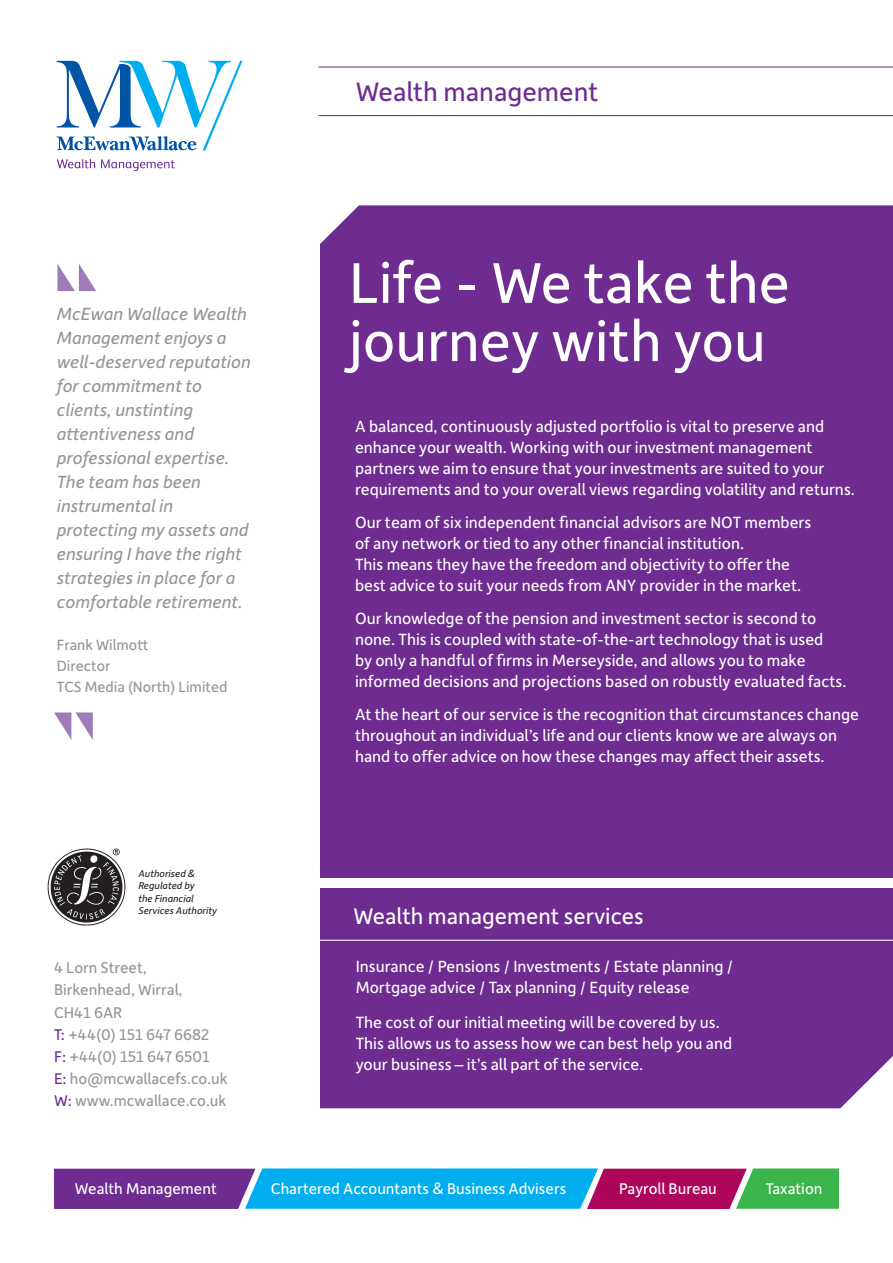
<style>
.page{position:relative;width:893px;height:1263px;background:#fff}
.page>*{position:absolute;margin:0;border:0;box-sizing:border-box;transform-origin:0 0}
.t1{font:60.9px/58.2px "Depot New";color:#fff}
.t2{font:28.35px "Depot New";color:#6e2c91}
.t3{font:24px "Depot New";color:#fff}
.t4{font:italic 18.75px/24px "Depot New";color:#939598}
.t5{font:17.25px/21px "Depot New";color:#fff}
.t6{font:16.5px/22.2px "Depot New";color:#939598}
.t7{font:16.5px "Depot New";color:#fff}
.t8{font:15.75px/21px "Depot New";color:#939598}
.t9{font:italic 10.5px/12.6px "Depot New";color:#231f20}
.s1{color:#6e2c91}
</style>
<div class="page">
<svg style="left:57px;top:159px;width:38px;height:9px"></svg>
<svg style="left:101px;top:159px;width:74px;height:12px"></svg>
<svg style="left:56px;top:61px;width:186px;height:89px"></svg>
<hr style="left:318px;top:115px;width:575px;height:1px;background:#6e2c91">
<hr style="left:318px;top:66px;width:575px;height:2px;background:#6e2c91">
<div style="left:320px;top:205px;width:573px;height:903px;background:#6e2c91"></div>
<hr style="left:318px;top:940px;width:575px;height:1px;background:#fff">
<div style="left:308px;top:878px;width:585px;height:10px;background:#fff"></div>
<svg style="left:57px;top:264px;width:39px;height:27px"></svg>
<svg style="left:54px;top:712px;width:39px;height:28px"></svg>
<img style="left:48px;top:848px;width:77px;height:78px">
<svg style="left:54px;top:1168px;width:785px;height:41px;background:#4a74ab"></svg>
<p class="t4" style="left:57px;top:301px;width:195px">McEwan Wallace Wealth<br>Management enjoys a well-deserved reputation for commitment to clients, unstinting attentiveness and professional expertise.<br>The team has been instrumental in protecting my assets and ensuring I have the right strategies in place for a comfortable retirement.</p>
<p class="t8" style="left:57px;top:634px;width:172px">Frank Wilmott<br>Director<br>TCS Media (North) Limited</p>
<p class="t9" style="left:138px;top:866px;width:80px">Authorised &amp;<br>Regulated by<br>the Financial<br>Services Authority</p>
<p class="t6" style="left:54px;top:956px;width:175px">4 Lorn Street,<br>Birkenhead, Wirral,<br>CH41 6AR<br><span class="s1">T:</span> +44(0) 151 647 6682<br><span class="s1">F:</span> +44(0) 151 647 6501<br><span class="s1">E:</span> ho@mcwallacefs.co.uk<br><span class="s1">W:</span> www.mcwallace.co.uk</p>
<h2 class="t2" style="left:356px;top:73px;width:244px">Wealth management</h2>
<h1 class="t1" style="left:349px;top:251px;width:442px">Life - We take the journey with you</h1>
<p class="t5" style="left:355px;top:415px;width:501px">A balanced, continuously adjusted portfolio is vital to preserve and enhance your wealth. Working with our investment management partners we aim to ensure that your investments are suited to your requirements and to your overall views regarding volatility and returns.</p>
<p class="t5" style="left:355px;top:511px;width:458px">Our team of six independent financial advisors are NOT members of any network or tied to any other financial institution.<br>This means they have the freedom and objectivity to offer the best advice to suit your needs from ANY provider in the market.</p>
<p class="t5" style="left:355px;top:607px;width:493px">Our knowledge of the pension and investment sector is second to none. This is coupled with state-of-the-art technology that is used<br>by only a handful of firms in Merseyside, and allows you to make informed decisions and projections based on robustly evaluated facts.</p>
<p class="t5" style="left:355px;top:703px;width:505px">At the heart of our service is the recognition that circumstances change throughout an individual’s life and our clients know we are always on hand to offer advice on how these changes may affect their assets.</p>
<h3 class="t3" style="left:354px;top:900px;width:292px">Wealth management services</h3>
<p class="t5" style="left:356px;top:955px;width:379px">Insurance / Pensions / Investments / Estate planning /<br>Mortgage advice / Tax planning / Equity release</p>
<p class="t5" style="left:356px;top:1011px;width:378px">The cost of our initial meeting will be covered by us.<br>This allows us to assess how we can best help you and your business – it’s all part of the service.</p>
<p class="t7" style="left:75px;top:1177px;width:143px">Wealth Management</p>
<p class="t7" style="left:271px;top:1177px;width:297px">Chartered Accountants &amp; Business Advisers</p>
<p class="t7" style="left:619px;top:1177px;width:99px">Payroll Bureau</p>
<p class="t7" style="left:766px;top:1177px;width:58px">Taxation</p>
</div>
